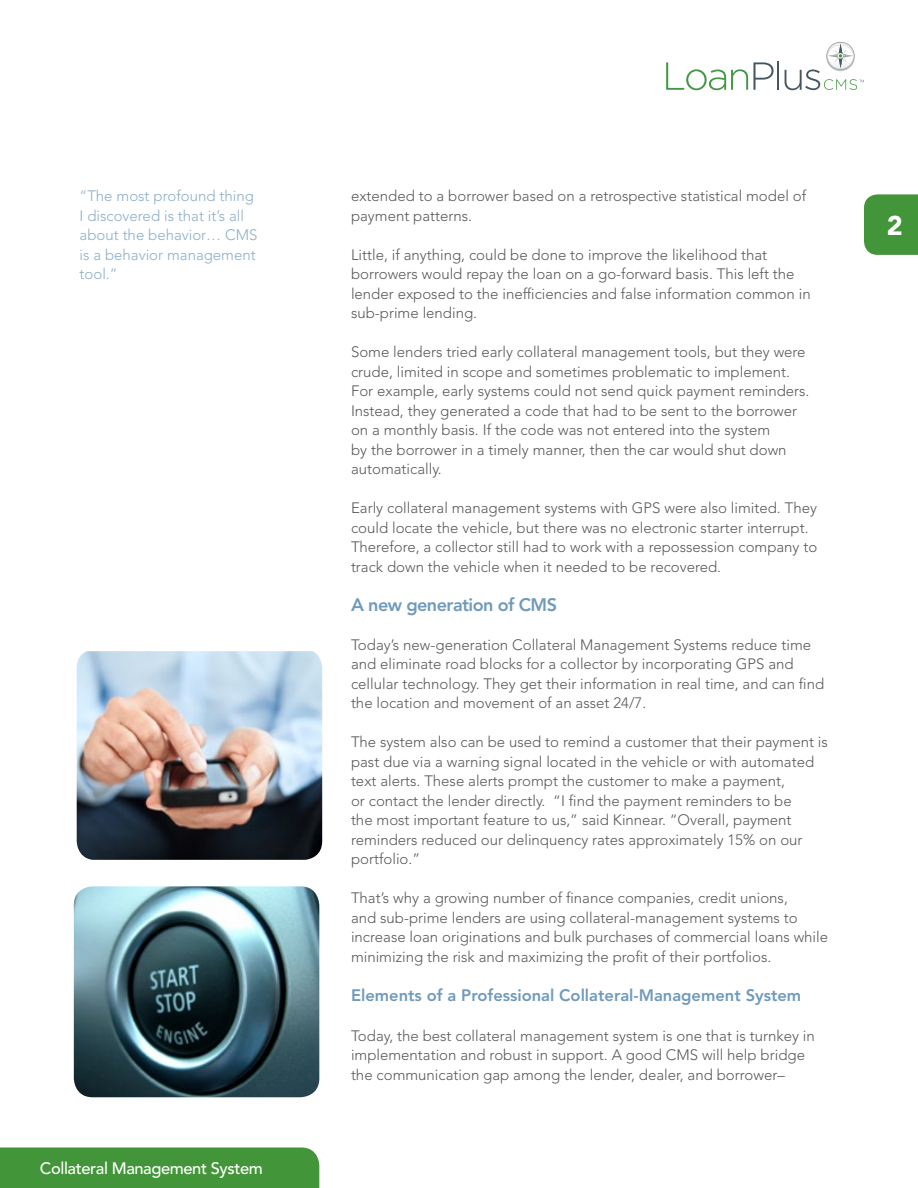
<style>
.page{position:relative;width:918px;height:1188px;background:#fff}
.page>*{position:absolute;margin:0;border:0;box-sizing:border-box;transform-origin:0 0}
.t1{font:900 27px "Avenir LT Std";color:#fff}
.t2{font:800 18px "Avenir LT Std";letter-spacing:-.03em;color:#6f9abc}
.t3{font:800 16.5px "Avenir LT Std";color:#6f9abc}
.t4{font:500 16.5px "Avenir LT Std";letter-spacing:-.025em;color:#fff}
.t5{font:300 15px/19.5px "Avenir LT Std";color:#58595b}
.t6{font:300 15px/19.5px "Avenir LT Std";color:#8caec9}
</style>
<div class="page">
<img style="left:77px;top:651px;width:245px;height:209px">
<div style="left:864px;top:194px;width:54px;height:61px;background:#439539"></div>
<svg style="left:666px;top:62px;width:108px;height:28px"></svg>
<hr style="left:777px;top:61px;width:2px;height:29px;background:#465660">
<div style="left:826px;top:42px;width:29px;height:28px;background:#afb2b5;border-radius:50%"></div>
<svg style="left:785px;top:43px;width:79px;height:47px"></svg>
<div style="left:0;top:1148px;width:319px;height:40px;background:#439539"></div>
<img style="left:74px;top:886px;width:245px;height:211px">
<p class="t6" style="left:80px;top:187px;width:179px">“The most profound thing<br>I discovered is that it’s all about the behavior… CMS is a behavior management tool.”</p>
<p class="t4" style="left:40px;top:1158px;width:224px">Collateral Management System</p>
<p class="t5" style="left:351px;top:187px;width:457px">extended to a borrower based on a retrospective statistical model of payment patterns.</p>
<p class="t5" style="left:351px;top:245px;width:461px">Little, if anything, could be done to improve the likelihood that borrowers would repay the loan on a go-forward basis. This left the lender exposed to the inefficiencies and false information common in sub-prime lending.</p>
<p class="t5" style="left:351px;top:343px;width:460px">Some lenders tried early collateral management tools, but they were crude, limited in scope and sometimes problematic to implement.<br>For example, early systems could not send quick payment reminders.<br>Instead, they generated a code that had to be sent to the borrower on a monthly basis. If the code was not entered into the system<br>by the borrower in a timely manner, then the car would shut down automatically.</p>
<p class="t5" style="left:351px;top:499px;width:468px">Early collateral management systems with GPS were also limited. They could locate the vehicle, but there was no electronic starter interrupt.<br>Therefore, a collector still had to work with a repossession company to track down the vehicle when it needed to be recovered.</p>
<p class="t2" style="left:351px;top:594px;width:208px">A new generation of CMS</p>
<p class="t5" style="left:351px;top:635px;width:475px">Today’s new-generation Collateral Management Systems reduce time and eliminate road blocks for a collector by incorporating GPS and cellular technology. They get their information in real time, and can find the location and movement of an asset 24/7.</p>
<p class="t5" style="left:351px;top:733px;width:478px">The system also can be used to remind a customer that their payment is past due via a warning signal located in the vehicle or with automated text alerts. These alerts prompt the customer to make a payment,<br>or contact the lender directly. “I find the payment reminders to be<br>the most important feature to us,” said Kinnear. “Overall, payment reminders reduced our delinquency rates approximately 15% on our portfolio.”</p>
<p class="t5" style="left:351px;top:889px;width:479px">That’s why a growing number of finance companies, credit unions,<br>and sub-prime lenders are using collateral-management systems to increase loan originations and bulk purchases of commercial loans while minimizing the risk and maximizing the profit of their portfolios.</p>
<p class="t3" style="left:351px;top:986px;width:452px">Elements of a Professional Collateral-Management System</p>
<p class="t5" style="left:351px;top:1026px;width:465px">Today, the best collateral management system is one that is turnkey in implementation and robust in support. A good CMS will help bridge the communication gap among the lender, dealer, and borrower–</p>
<h1 class="t1" style="left:887px;top:209px;width:17px">2</h1>
</div>
